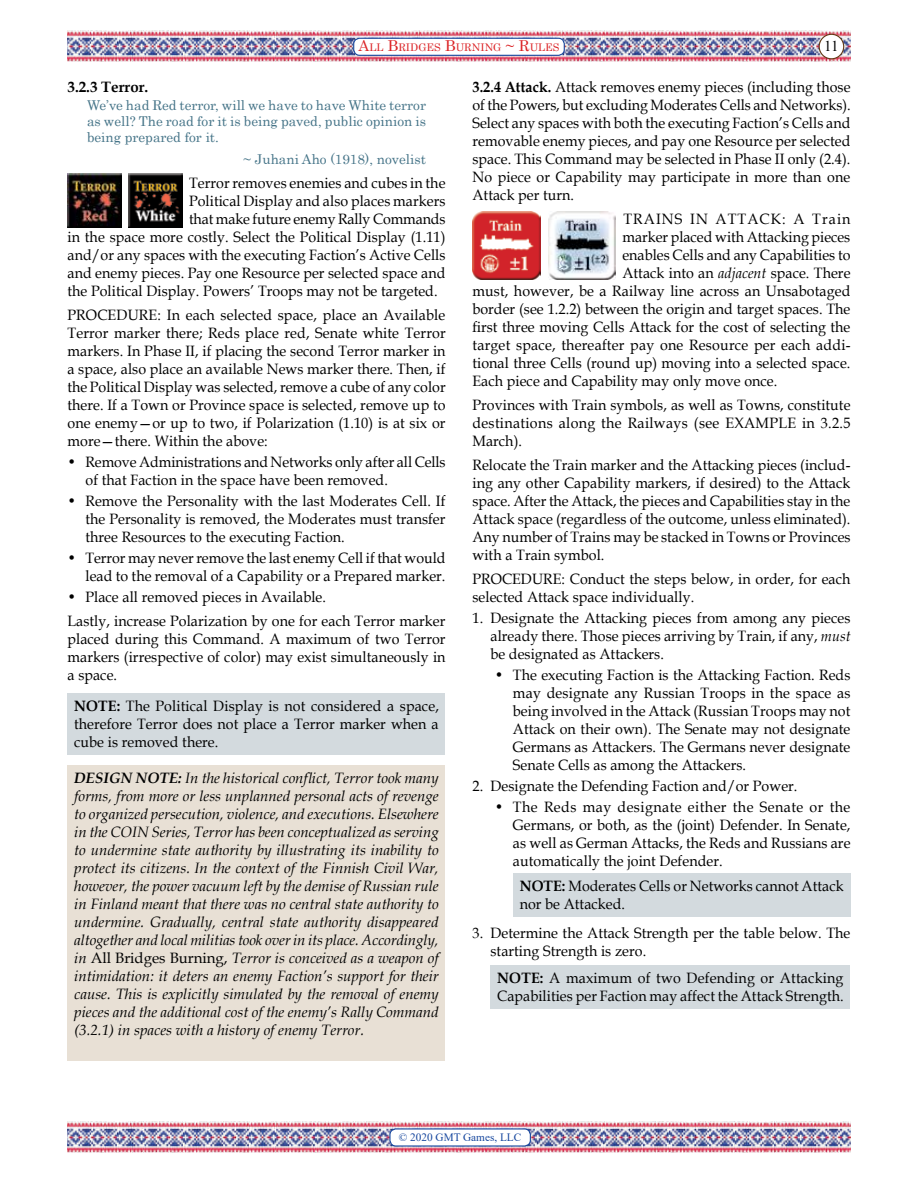
<style>
.page{position:relative;width:918px;height:1188px;background:#fff}
.page>*{position:absolute;margin:0;border:0;box-sizing:border-box;transform-origin:0 0}
.t1{font:15px/18px "Book Antiqua";letter-spacing:.005em;color:#000;text-align:justify;scale:.95 1}
.t2{font:italic 15px/18px "Book Antiqua";color:#000;text-align:justify}
.t3{font:15px "Book Antiqua";letter-spacing:.075em;color:#000;scale:.95 1}
.t4{font:700 15px "Book Antiqua";color:#000}
.t5{font:15px "Times New Roman";color:#000}
.t6{font:13.5px/16.2px "Century";color:#447387;text-align:justify}
.t7{font:11.25px "Times New Roman";color:#17479e}
.t8{font:10.5px "Century";color:#db2225}
.s1{font-size:15px}
.s2{font-weight:700}
.s3{font-style:normal}
.s4{font-style:italic}
</style>
<div class="page">
<img style="left:68px;top:31px;width:782px;height:30px">
<img style="left:68px;top:1122px;width:782px;height:30px">
<div style="left:819px;top:34px;width:25px;height:25px;background:#fff;border-radius:50%"></div>
<div style="left:819px;top:34px;width:25px;height:25px;border:1px solid #643a15;border-radius:50%"></div>
<div style="left:354px;top:38px;width:210px;height:17px;background:#fff;border-radius:6px"></div>
<div style="left:353px;top:38px;width:212px;height:18px;border:1px solid #17479e;border-radius:6px"></div>
<div style="left:390px;top:1129px;width:140px;height:17px;background:#fff;border-radius:6px"></div>
<div style="left:389px;top:1128px;width:142px;height:19px;border:1px solid #17479e;border-radius:6px"></div>
<img style="left:68px;top:173px;width:54px;height:54px">
<img style="left:128px;top:173px;width:54px;height:54px">
<div style="left:68px;top:694px;width:378px;height:61px;background:#d3dade"></div>
<div style="left:68px;top:766px;width:378px;height:295px;background:#e8e0d5"></div>
<img style="left:472px;top:212px;width:68px;height:67px">
<img style="left:548px;top:212px;width:68px;height:67px">
<div style="left:513px;top:873px;width:337px;height:44px;background:#d3dade"></div>
<div style="left:490px;top:965px;width:360px;height:43px;background:#d3dade"></div>
<p class="t8" style="left:359px;top:39px;width:202px"><span class="s1">A</span>LL <span class="s1">B</span>RIDGES <span class="s1">B</span>URNING <span class="s1">~ R</span>ULES</p>
<p class="t5" style="left:824px;top:35px;width:16px">11</p>
<p class="t4" style="left:68px;top:77px;width:82px">3.2.3 Terror.</p>
<p class="t6" style="left:87px;top:95px;width:341px">We’ve had Red terror, will we have to have White terror as well? The road for it is being paved, public opinion is being prepared for it.</p>
<p class="t6" style="left:243px;top:150px;width:184px">~ Juhani Aho (1918), novelist</p>
<p class="t1" style="left:189px;top:174px;width:271px">Terror removes enemies and cubes in the</p>
<p class="t1" style="left:189px;top:192px;width:271px">Political Display and also places markers</p>
<p class="t1" style="left:189px;top:210px;width:271px">that make future enemy Rally Commands</p>
<p class="t1" style="left:68px;top:228px;width:399px">in the space more costly. Select the Political Display (1.11)</p>
<p class="t1" style="left:68px;top:246px;width:399px">and/or any spaces with the executing Faction’s Active Cells</p>
<p class="t1" style="left:68px;top:264px;width:399px">and enemy pieces. Pay one Resource per selected space and</p>
<p class="t1" style="left:68px;top:282px;width:391px">the Political Display. Powers’ Troops may not be targeted.</p>
<p class="t1" style="left:68px;top:306px;width:400px">PROCEDURE: In each selected space, place an Available Terror marker there; Reds place red, Senate white Terror markers. In Phase II, if placing the second Terror marker in a space, also place an available News marker there. Then, if the Political Display was selected, remove a cube of any color there. If a Town or Province space is selected, remove up to one enemy—or up to two, if Polarization (1.10) is at six or more—there. Within the above:</p>
<p class="t1" style="left:86px;top:453px;width:381px;text-indent:-18px">• Remove Administrations and Networks only after all Cells of that Faction in the space have been removed.</p>
<p class="t1" style="left:86px;top:492px;width:380px;text-indent:-18px">• Remove the Personality with the last Moderates Cell. If the Personality is removed, the Moderates must transfer three Resources to the executing Faction.</p>
<p class="t1" style="left:68px;top:549px;width:399px;text-align:right">• Terror may never remove the last enemy Cell if that would lead to the removal of a Capability or a Prepared marker.</p>
<p class="t1" style="left:68px;top:585px;width:399px;line-height:24px">• Place all removed pieces in Available.<br>Lastly, increase Polarization by one for each Terror marker</p>
<p class="t1" style="left:68px;top:630px;width:399px">placed during this Command. A maximum of two Terror markers (irrespective of color) may exist simultaneously in a space.</p>
<p class="t1" style="left:74px;top:697px;width:385px"><span class="s2">NOTE:</span> The Political Display is not considered a space, therefore Terror does not place a Terror marker when a cube is removed there.</p>
<p class="t2" style="left:74px;top:769px;width:366px"><span class="s2">DESIGN NOTE:</span> In the historical conflict, Terror took many forms, from more or less unplanned personal acts of revenge to organized persecution, violence, and executions. Elsewhere in the COIN Series, Terror has been conceptualized as serving to undermine state authority by illustrating its inability to protect its citizens. In the context of the Finnish Civil War, however, the power vacuum left by the demise of Russian rule in Finland meant that there was no central state authority to undermine. Gradually, central state authority disappeared altogether and local militias took over in its place. Accordingly, in <span class="s3">All Bridges Burning,</span> Terror is conceived as a weapon of intimidation: it deters an enemy Faction’s support for their cause. This is explicitly simulated by the removal of enemy pieces and the additional cost of the enemy’s Rally Command (3.2.1) in spaces with a history of enemy Terror.</p>
<p class="t1" style="left:472px;top:77px;width:400px"><span class="s2">3.2.4 Attack.</span> Attack removes enemy pieces (including those of the Powers, but excluding Moderates Cells and Networks).<br>Select any spaces with both the executing Faction’s Cells and removable enemy pieces, and pay one Resource per selected space. This Command may be selected in Phase II only (2.4).<br>No piece or Capability may participate in more than one Attack per turn.</p>
<p class="t3" style="left:624px;top:208px;width:240px">TRAINS IN ATTACK: A Train</p>
<p class="t1" style="left:622px;top:227px;width:241px">marker placed with Attacking pieces</p>
<p class="t1" style="left:622px;top:245px;width:242px">enables Cells and any Capabilities to</p>
<p class="t1" style="left:622px;top:263px;width:242px">Attack into an <span class="s4">adjacent</span> space. There</p>
<p class="t1" style="left:472px;top:281px;width:399px">must, however, be a Railway line across an Unsabotaged</p>
<p class="t1" style="left:472px;top:299px;width:399px">border (see 1.2.2) between the origin and target spaces. The</p>
<p class="t1" style="left:472px;top:317px;width:399px">first three moving Cells Attack for the cost of selecting the</p>
<p class="t1" style="left:472px;top:335px;width:399px">target space, thereafter pay one Resource per each addi-</p>
<p class="t1" style="left:472px;top:353px;width:399px">tional three Cells (round up) moving into a selected space.</p>
<p class="t1" style="left:472px;top:371px;width:322px">Each piece and Capability may only move once.</p>
<p class="t1" style="left:472px;top:395px;width:400px">Provinces with Train symbols, as well as Towns, constitute destinations along the Railways (see EXAMPLE in 3.2.5<br>March).</p>
<p class="t1" style="left:472px;top:455px;width:400px">Relocate the Train marker and the Attacking pieces (includ&shy;ing any other Capability markers, if desired) to the Attack space. After the Attack, the pieces and Capabilities stay in the Attack space (regardless of the outcome, unless eliminated).<br>Any number of Trains may be stacked in Towns or Provinces with a Train symbol.</p>
<p class="t1" style="left:472px;top:569px;width:399px">PROCEDURE: Conduct the steps below, in order, for each selected Attack space individually.</p>
<p class="t1" style="left:490px;top:608px;width:380px;text-indent:-18px">1. Designate the Attacking pieces from among any pieces already there. Those pieces arriving by Train, if any, <span class="s4">must </span>be designated as Attackers.</p>
<p class="t1" style="left:513px;top:665px;width:357px;text-indent:-18px">• The executing Faction is the Attacking Faction. Reds may designate any Russian Troops in the space as being involved in the Attack (Russian Troops may not Attack on their own). The Senate may not designate Germans as Attackers. The Germans never designate Senate Cells as among the Attackers.</p>
<p class="t1" style="left:472px;top:776px;width:344px">2. Designate the Defending Faction and/or Power.</p>
<p class="t1" style="left:513px;top:797px;width:357px;text-indent:-18px">• The Reds may designate either the Senate or the Germans, or both, as the (joint) Defender. In Senate, as well as German Attacks, the Reds and Russians are automatically the joint Defender.</p>
<p class="t1" style="left:520px;top:877px;width:343px"><span class="s2">NOTE:</span> Moderates Cells or Networks cannot Attack nor be Attacked.</p>
<p class="t1" style="left:491px;top:923px;width:380px;text-indent:-18px">3. Determine the Attack Strength per the table below. The starting Strength is zero.</p>
<p class="t1" style="left:497px;top:968px;width:366px"><span class="s2">NOTE:</span> A maximum of two Defending or Attacking<br>Capabilities per Faction may affect the Attack Strength.</p>
<p class="t7" style="left:399px;top:1129px;width:124px">© 2020 GMT Games, LLC</p>
</div>
